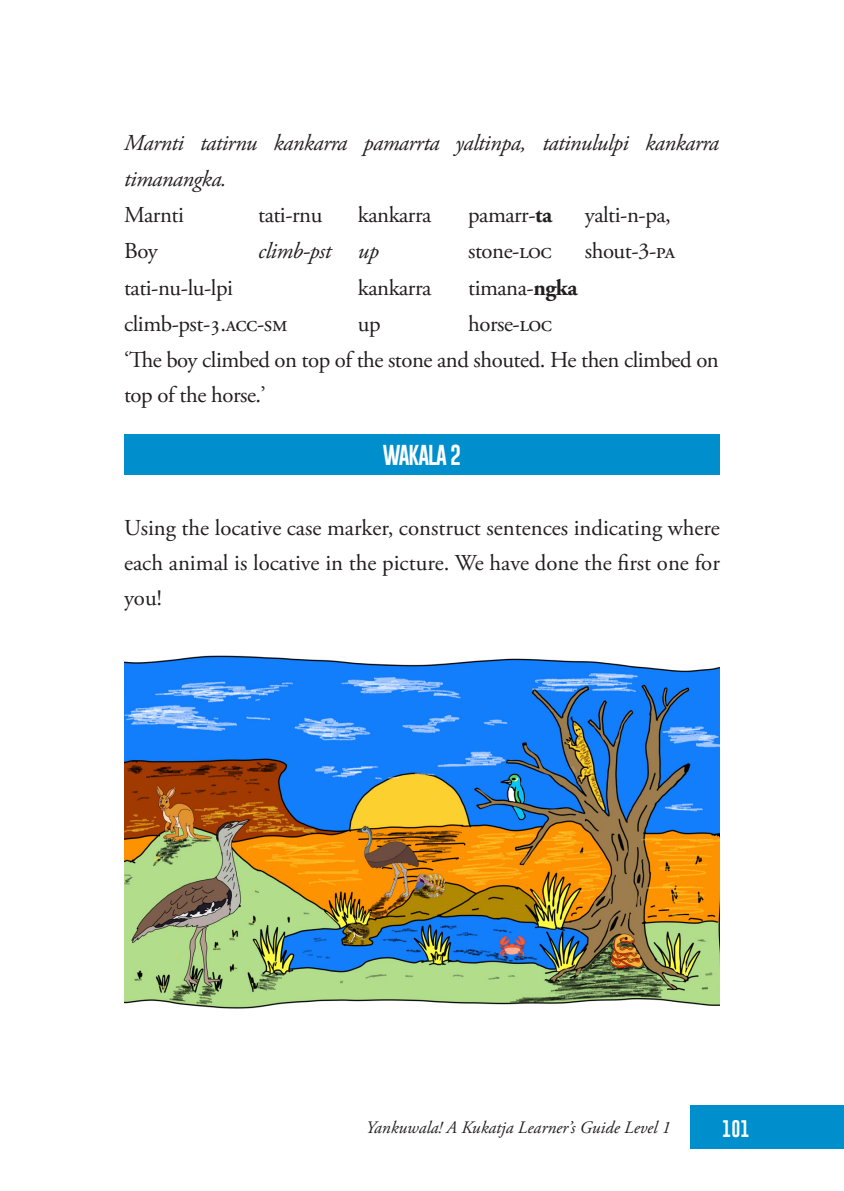
<style>
.page{position:relative;width:844px;height:1191px;background:#fff}
.page>*{position:absolute;margin:0;border:0;box-sizing:border-box;transform-origin:0 0}
.t1{font:22.75px/35px "Adobe Garamond Pro";letter-spacing:-.025em;color:#231f20}
.t2{font:italic 22.75px/35px "Adobe Garamond Pro";letter-spacing:-.02em;color:#231f20}
.SUBTITULO_1{font:21px "Gobold Uplow";letter-spacing:-.05em;color:#fff}
.t3{font:italic 17.5px "Adobe Garamond Pro";color:#231f20}
.t4{font:17.5px "Gobold Uplow";color:#fff}
.s1{font-weight:700}
</style>
<div class="page">
<div style="left:690px;top:1105px;width:153px;height:43px;background:#008fcd"></div>
<div style="left:124px;top:435px;width:595px;height:40px;background:#008fcd"></div>
<img style="left:124px;top:655px;width:595px;height:353px">
<p class="t2" style="left:124px;top:126px;width:596px">Marnti tatirnu kankarra pamarrta yaltinpa, tatinululpi kankarra timanangka.</p>
<p class="t1" style="left:124px;top:198px;width:61px">Marnti</p>
<p class="t1" style="left:258px;top:198px;width:66px">tati-rnu</p>
<p class="t1" style="left:358px;top:198px;width:75px">kankarra</p>
<p class="t1" style="left:468px;top:198px;width:85px">pamarr-<span class="s1">ta</span></p>
<p class="t1" style="left:584px;top:198px;width:87px">yalti-n-pa,</p>
<p class="t1" style="left:124px;top:234px;width:35px">Boy</p>
<p class="t2" style="left:258px;top:234px;width:75px">climb-pst</p>
<p class="t2" style="left:358px;top:234px;width:23px">up</p>
<p class="t1" style="left:468px;top:234px;width:85px">stone-loc</p>
<p class="t1" style="left:584px;top:234px;width:92px">shout-3-pa</p>
<p class="t1" style="left:124px;top:271px;width:110px">tati-nu-lu-lpi</p>
<p class="t1" style="left:358px;top:271px;width:75px">kankarra</p>
<p class="t1" style="left:468px;top:271px;width:111px">timana-<span class="s1">ngka</span></p>
<p class="t1" style="left:124px;top:307px;width:165px">climb-pst-3.acc-sm</p>
<p class="t1" style="left:358px;top:307px;width:24px">up</p>
<p class="t1" style="left:468px;top:307px;width:86px">horse-loc</p>
<p class="t1" style="left:124px;top:343px;width:596px">‘The boy climbed on top of the stone and shouted. He then climbed on top of the horse.’</p>
<p class="SUBTITULO_1" style="left:382px;top:438px;width:80px">WAKALA 2</p>
<p class="t1" style="left:124px;top:511px;width:597px;text-align:justify">Using the locative case marker, construct sentences indicating where each animal is locative in the picture. We have done the first one for you!</p>
<p class="t3" style="left:366px;top:1116px;width:306px">Yankuwala! A Kukatja Learner’s Guide Level 1</p>
<p class="t4" style="left:722px;top:1114px;width:29px">101</p>
</div>
